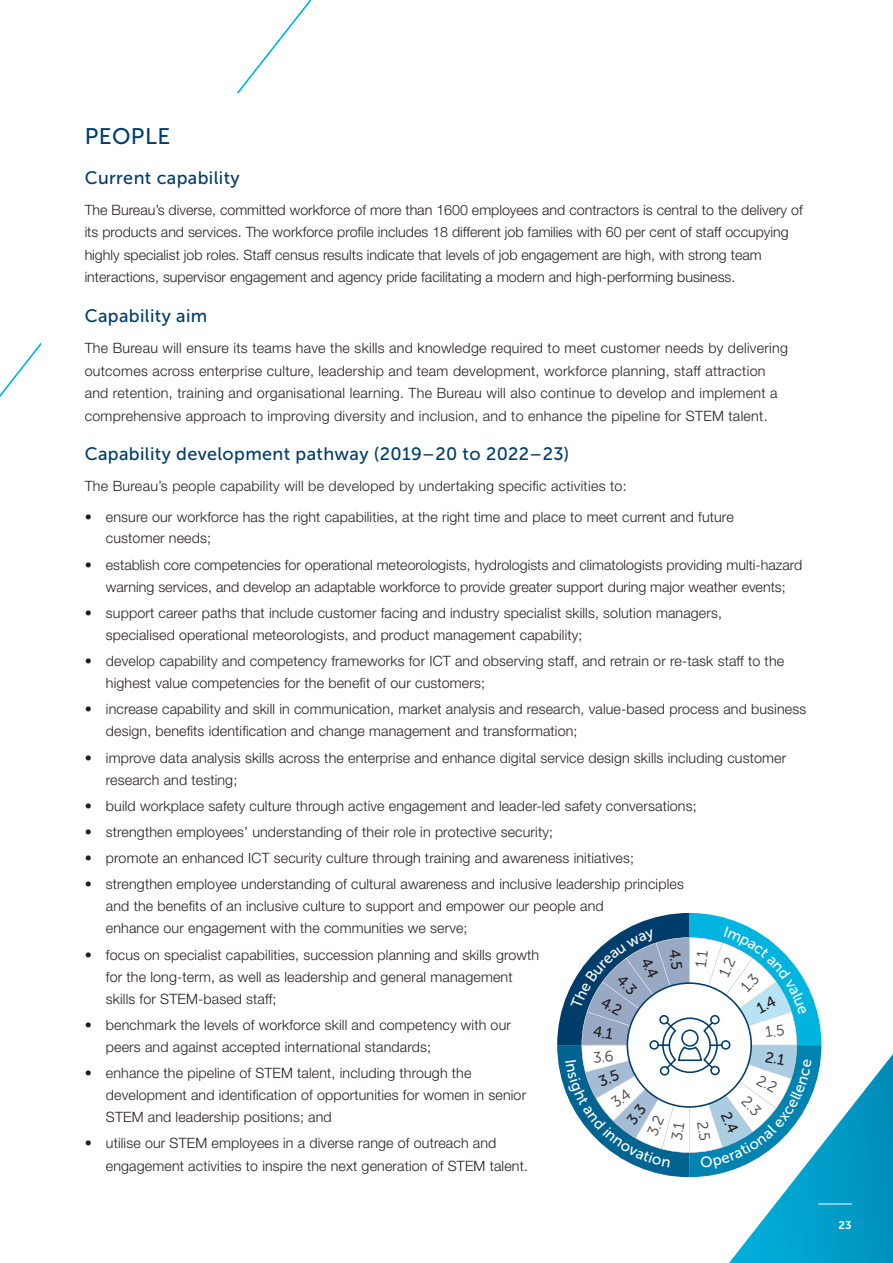
<style>
.page{position:relative;width:893px;height:1263px;background:#fff}
.page>*{position:absolute;margin:0;border:0;box-sizing:border-box;transform-origin:0 0}
.H4_Blue{font:22.5px "Museo Sans 500";letter-spacing:.02em;color:#003d6a}
.H5_Blue{font:18px "Museo Sans 500";letter-spacing:.02em;color:#003d6a}
.p_Groups{font:300 14.25px/21.9px "Helvetica Neue LT Std";letter-spacing:.01em;color:#231f20}
.t1{font:11.25px "Museo Sans 700";color:#fff}
</style>
<div class="page">
<svg style="left:557px;top:913px;width:336px;height:350px"></svg>
<h4 class="H4_Blue" style="left:85px;top:124px;width:87px">PEOPLE</h4>
<h5 class="H5_Blue" style="left:85px;top:168px;width:157px">Current capability</h5>
<p class="p_Groups" style="left:85px;top:198px;width:720px;line-height:22.5px">The Bureau’s diverse, committed workforce of more than 1600 employees and contractors is central to the delivery of its products and services. The workforce profile includes 18 different job families with 60 per cent of staff occupying highly specialist job roles. Staff census results indicate that levels of job engagement are high, with strong team interactions, supervisor engagement and agency pride facilitating a modern and high-performing business.</p>
<h5 class="H5_Blue" style="left:85px;top:306px;width:124px">Capability aim</h5>
<p class="p_Groups" style="left:85px;top:336px;width:705px;line-height:22.5px">The Bureau will ensure its teams have the skills and knowledge required to meet customer needs by delivering outcomes across enterprise culture, leadership and team development, workforce planning, staff attraction and retention, training and organisational learning. The Bureau will also continue to develop and implement a comprehensive approach to improving diversity and inclusion, and to enhance the pipeline for STEM talent.</p>
<h5 class="H5_Blue" style="left:85px;top:444px;width:486px">Capability development pathway (2019–20 to 2022–23)</h5>
<p class="p_Groups" style="left:85px;top:475px;width:544px">The Bureau’s people capability will be developed by undertaking specific activities to:</p>
<p class="p_Groups" style="left:106px;top:505px;width:629px;text-indent:-21px">• ensure our workforce has the right capabilities, at the right time and place to meet current and future customer needs;</p>
<p class="p_Groups" style="left:85px;top:553px;width:719px;text-align:center">• establish core competencies for operational meteorologists, hydrologists and climatologists providing multi-hazard warning services, and develop an adaptable workforce to provide greater support during major weather events;</p>
<p class="p_Groups" style="left:106px;top:602px;width:618px;text-indent:-21px">• support career paths that include customer facing and industry specialist skills, solution managers, specialised operational meteorologists, and product management capability;</p>
<p class="p_Groups" style="left:106px;top:650px;width:680px;text-indent:-21px">• develop capability and competency frameworks for ICT and observing staff, and retrain or re-task staff to the highest value competencies for the benefit of our customers;</p>
<p class="p_Groups" style="left:106px;top:698px;width:702px;text-indent:-21px">• increase capability and skill in communication, market analysis and research, value-based process and business design, benefits identification and change management and transformation;</p>
<p class="p_Groups" style="left:106px;top:746px;width:682px;text-indent:-21px">• improve data analysis skills across the enterprise and enhance digital service design skills including customer research and testing;</p>
<p class="p_Groups" style="left:85px;top:794px;width:613px">• build workplace safety culture through active engagement and leader-led safety conversations;</p>
<p class="p_Groups" style="left:85px;top:821px;width:470px">• strengthen employees’ understanding of their role in protective security;</p>
<p class="p_Groups" style="left:85px;top:847px;width:551px">• promote an enhanced ICT security culture through training and awareness initiatives;</p>
<p class="p_Groups" style="left:106px;top:873px;width:579px;text-indent:-21px">• strengthen employee understanding of cultural awareness and inclusive leadership principles and the benefits of an inclusive culture to support and empower our people and<br>enhance our engagement with the communities we serve;</p>
<p class="p_Groups" style="left:106px;top:943px;width:435px;text-indent:-21px">• focus on specialist capabilities, succession planning and skills growth for the long-term, as well as leadership and general management skills for STEM-based staff;</p>
<p class="p_Groups" style="left:106px;top:1013px;width:407px;text-indent:-21px">• benchmark the levels of workforce skill and competency with our peers and against accepted international standards;</p>
<p class="p_Groups" style="left:106px;top:1062px;width:422px;text-indent:-21px">• enhance the pipeline of STEM talent, including through the development and identification of opportunities for women in senior<br>STEM and leadership positions; and</p>
<p class="p_Groups" style="left:106px;top:1131px;width:424px;line-height:22.5px;text-indent:-21px">• utilise our STEM employees in a diverse range of outreach and engagement activities to inspire the next generation of STEM talent.</p>
<p class="t1" style="left:838px;top:1219px;width:15px">23</p>
</div>
